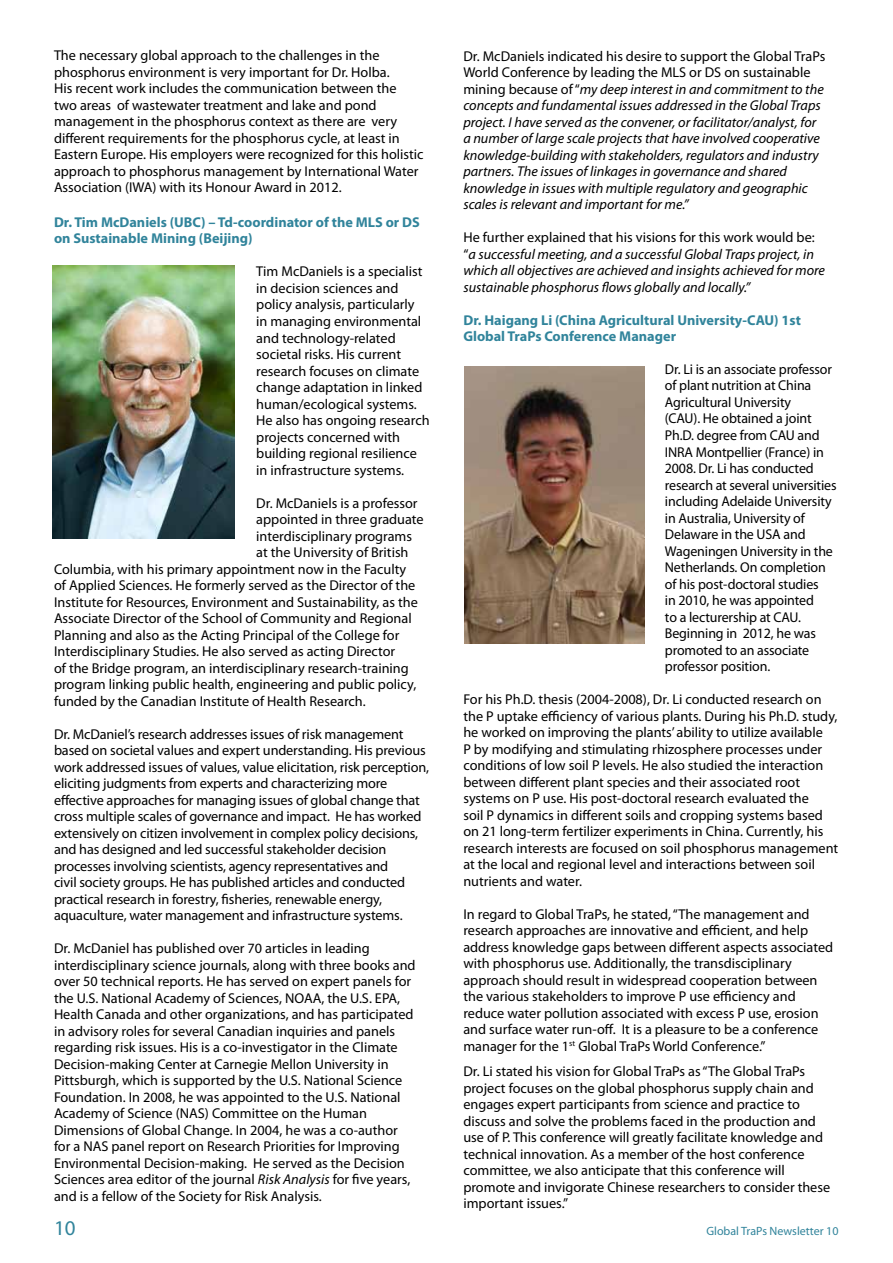
<style>
.page{position:relative;width:893px;height:1263px;background:#fff}
.page>*{position:absolute;margin:0;border:0;box-sizing:border-box;transform-origin:0 0}
.t1{font:21px "Myriad Pro";color:#31849b}
.t2{font:14.25px/16.5px "Myriad Pro";color:#000}
.t3{font:italic 14.25px/16.5px "Myriad Pro";color:#000}
.t4{font:700 14.25px/16.5px "Myriad Pro";color:#31849b}
.t5{font:12px "Myriad Pro";color:#31849b}
.s1{font-style:italic}
.s2{font-style:normal}
</style>
<div class="page">
<img style="left:53px;top:265px;width:181px;height:273px">
<img style="left:464px;top:367px;width:180px;height:276px">
<p class="t2" style="left:54px;top:47px;width:371px">The necessary global approach to the challenges in the phosphorus environment is very important for Dr. Holba.<br>His recent work includes the communication between the<br>two areas of wastewater treatment and lake and pond management in the phosphorus context as there are very different requirements for the phosphorus cycle, at least in Eastern Europe. His employers were recognized for this holistic approach to phosphorus management by International Water Association (IWA) with its Honour Award in 2012.</p>
<p class="t4" style="left:54px;top:213px;width:367px">Dr. Tim McDaniels (UBC) – Td-coordinator of the MLS or DS on Sustainable Mining (Beijing)</p>
<p class="t2" style="left:256px;top:263px;width:175px">Tim McDaniels is a specialist in decision sciences and policy analysis, particularly<br>in managing environmental and technology-related societal risks. His current research focuses on climate change adaptation in linked human/ecological systems.<br>He also has ongoing research projects concerned with building regional resilience in infrastructure systems.</p>
<p class="t2" style="left:256px;top:494px;width:163px">Dr. McDaniels is a professor</p>
<p class="t2" style="left:256px;top:511px;width:169px">appointed in three graduate</p>
<p class="t2" style="left:256px;top:527px;width:157px">interdisciplinary programs</p>
<p class="t2" style="left:256px;top:544px;width:154px">at the University of British</p>
<p class="t2" style="left:54px;top:560px;width:354px">Columbia, with his primary appointment now in the Faculty</p>
<p class="t2" style="left:54px;top:577px;width:363px">of Applied Sciences. He formerly served as the Director of the</p>
<p class="t2" style="left:54px;top:593px;width:365px">Institute for Resources, Environment and Sustainability, as the</p>
<p class="t2" style="left:54px;top:610px;width:359px">Associate Director of the School of Community and Regional</p>
<p class="t2" style="left:54px;top:626px;width:347px">Planning and also as the Acting Principal of the College for</p>
<p class="t2" style="left:54px;top:643px;width:343px">Interdisciplinary Studies. He also served as acting Director</p>
<p class="t2" style="left:54px;top:659px;width:356px">of the Bridge program, an interdisciplinary research-training</p>
<p class="t2" style="left:54px;top:676px;width:364px">program linking public health, engineering and public policy,</p>
<p class="t2" style="left:54px;top:692px;width:313px">funded by the Canadian Institute of Health Research.</p>
<p class="t2" style="left:54px;top:725px;width:377px">Dr. McDaniel’s research addresses issues of risk management based on societal values and expert understanding. His previous work addressed issues of values, value elicitation, risk perception, eliciting judgments from experts and characterizing more effective approaches for managing issues of global change that cross multiple scales of governance and impact. He has worked extensively on citizen involvement in complex policy decisions, and has designed and led successful stakeholder decision processes involving scientists, agency representatives and<br>civil society groups. He has published articles and conducted practical research in forestry, fisheries, renewable energy, aquaculture, water management and infrastructure systems.</p>
<p class="t2" style="left:54px;top:940px;width:363px">Dr. McDaniel has published over 70 articles in leading interdisciplinary science journals, along with three books and over 50 technical reports. He has served on expert panels for the U.S. National Academy of Sciences, NOAA, the U.S. EPA, Health Canada and other organizations, and has participated in advisory roles for several Canadian inquiries and panels regarding risk issues. His is a co-investigator in the Climate Decision-making Center at Carnegie Mellon University in Pittsburgh, which is supported by the U.S. National Science Foundation. In 2008, he was appointed to the U.S. National Academy of Science (NAS) Committee on the Human Dimensions of Global Change. In 2004, he was a co-author for a NAS panel report on Research Priorities for Improving Environmental Decision-making. He served as the Decision Sciences area editor of the journal <span class="s1">Risk Analysis</span> for five years, and is a fellow of the Society for Risk Analysis.</p>
<p class="t3" style="left:463px;top:47px;width:363px"><span class="s2">Dr. McDaniels indicated his desire to support the Global TraPs World Conference by leading the MLS or DS on sustainable mining because of “</span>my deep interest in and commitment to the concepts and fundamental issues addressed in the Global Traps project. I have served as the convener, or facilitator/analyst, for a number of large scale projects that have involved cooperative knowledge-building with stakeholders, regulators and industry partners. The issues of linkages in governance and shared knowledge in issues with multiple regulatory and geographic scales is relevant and important for me.”</p>
<p class="t3" style="left:463px;top:229px;width:363px"><span class="s2">He further explained that his visions for this work would be: “</span>a successful meeting, and a successful Global Traps project, in which all objectives are achieved and insights achieved for more sustainable phosphorus flows globally and locally.”</p>
<p class="t4" style="left:463px;top:311px;width:339px">Dr. Haigang Li (China Agricultural University-CAU) 1st<br>Global TraPs Conference Manager</p>
<p class="t2" style="left:665px;top:361px;width:173px">Dr. Li is an associate professor of plant nutrition at China<br>Agricultural University<br>(CAU). He obtained a joint<br>Ph.D. degree from CAU and<br>INRA Montpellier (France) in<br>2008. Dr. Li has conducted research at several universities including Adelaide University in Australia, University of<br>Delaware in the USA and<br>Wageningen University in the<br>Netherlands. On completion of his post-doctoral studies<br>in 2010, he was appointed<br>to a lecturership at CAU.<br>Beginning in 2012, he was promoted to an associate professor position.</p>
<p class="t2" style="left:463px;top:691px;width:376px">For his Ph.D. thesis (2004-2008), Dr. Li conducted research on the P uptake efficiency of various plants. During his Ph.D. study, he worked on improving the plants’ ability to utilize available<br>P by modifying and stimulating rhizosphere processes under conditions of low soil P levels. He also studied the interaction between different plant species and their associated root systems on P use. His post-doctoral research evaluated the<br>soil P dynamics in different soils and cropping systems based on 21 long-term fertilizer experiments in China. Currently, his research interests are focused on soil phosphorus management at the local and regional level and interactions between soil nutrients and water.</p>
<p class="t2" style="left:463px;top:905px;width:371px">In regard to Global TraPs, he stated, “The management and research approaches are innovative and efficient, and help address knowledge gaps between different aspects associated with phosphorus use. Additionally, the transdisciplinary approach should result in widespread cooperation between the various stakeholders to improve P use efficiency and reduce water pollution associated with excess P use, erosion and surface water run-off. It is a pleasure to be a conference manager for the 1<sup>st</sup> Global TraPs World Conference.”</p>
<p class="t2" style="left:463px;top:1063px;width:368px">Dr. Li stated his vision for Global TraPs as “The Global TraPs project focuses on the global phosphorus supply chain and engages expert participants from science and practice to discuss and solve the problems faced in the production and use of P. This conference will greatly facilitate knowledge and technical innovation. As a member of the host conference committee, we also anticipate that this conference will promote and invigorate Chinese researchers to consider these important issues.”</p>
<h1 class="t1" style="left:54px;top:1214px;width:23px">10</h1>
<p class="t5" style="left:706px;top:1223px;width:134px">Global TraPs Newsletter 10</p>
</div>
